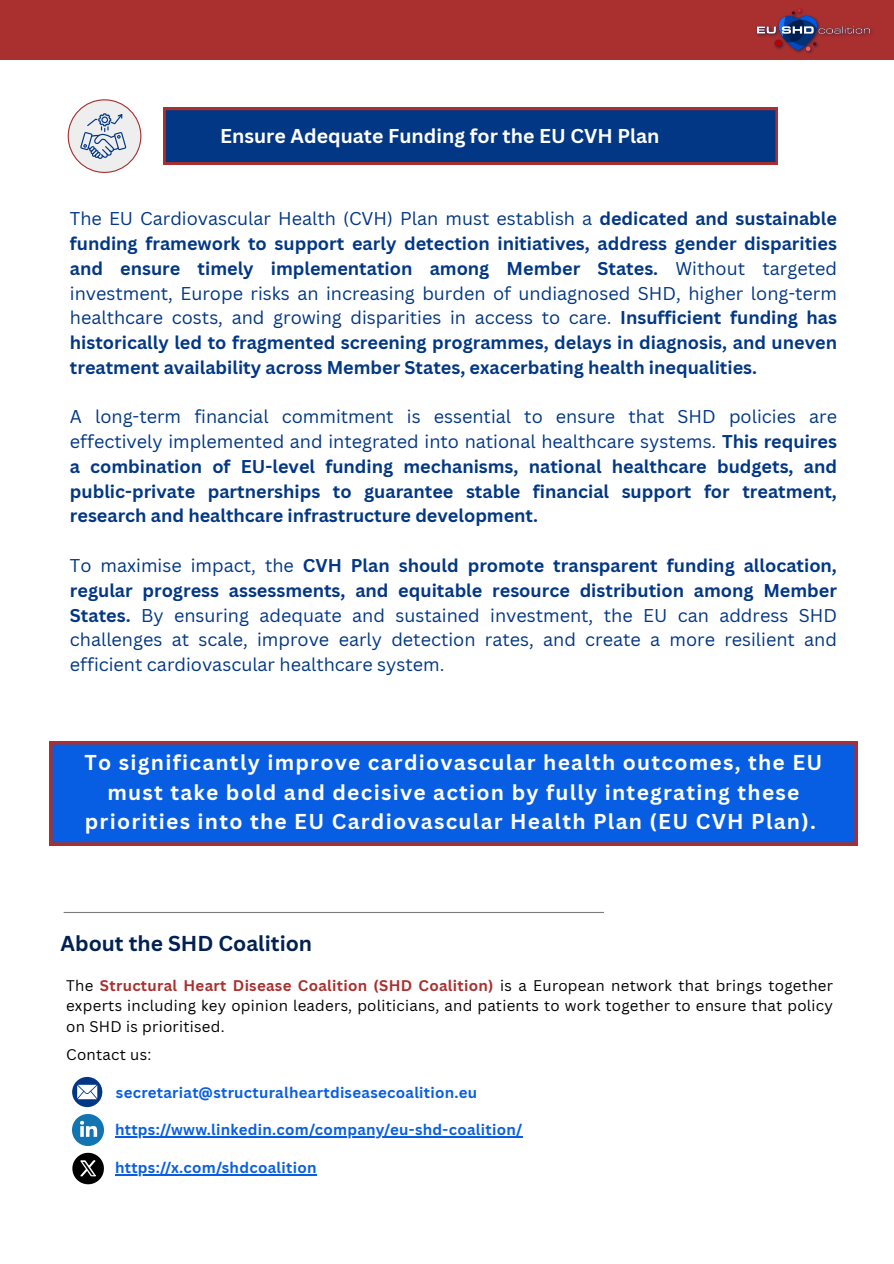
<style>
.page{position:relative;width:894px;height:1264px;background:#fff}
.page>*{position:absolute;margin:0;border:0;box-sizing:border-box;transform-origin:0 0}
.t1{font:700 21px/29.2px "Canva Sans";letter-spacing:.06em;color:#fff;text-align:center}
.t2{font:700 21px "Canva Sans";color:#012053}
.t3{font:700 19.5px "Canva Sans";color:#fff}
.t4{font:700 18px/24.8px "Canva Sans";color:#023785;text-align:justify}
.t5{font:18px/24.8px "Canva Sans";color:#023785;text-align:justify}
.t6{font:15px/20.5px "Canva Sans";letter-spacing:.02em;color:#000;text-align:justify}
.t7{font:700 15px "Canva Sans";letter-spacing:.02em;color:#085ee2}
.s1{font-weight:400}
.s2{font-weight:700}
.s3{font-weight:700;color:#a9302e}
</style>
<div class="page">
<div style="left:0;top:0;width:893px;height:60px;background:#a9302e"></div>
<img style="left:756px;top:8px;width:117px;height:46px">
<svg style="left:163px;top:108px;width:614px;height:56px;background:#0f367d"></svg>
<svg style="left:68px;top:99px;width:73px;height:74px"></svg>
<svg style="left:72px;top:1152px;width:32px;height:32px"></svg>
<img style="left:72px;top:1114px;width:32px;height:31px">
<svg style="left:72px;top:1076px;width:30px;height:31px"></svg>
<hr style="left:115px;top:1136px;width:407px;height:1px;background:#085ee2">
<hr style="left:115px;top:1173px;width:202px;height:2px;background:#085ee2">
<hr style="left:64px;top:911px;width:539px;height:2px;background:#7c7c7c">
<svg style="left:49px;top:741px;width:808px;height:104px;background:#125ad6"></svg>
<p class="t3" style="left:220px;top:122px;width:441px">Ensure Adequate Funding for the EU CVH Plan</p>
<p class="t4" style="left:70px;top:206px;width:768px"><span class="s1">The EU Cardiovascular Health (CVH) Plan must establish a</span> dedicated and sustainable funding framework to support early detection initiatives, address gender disparities and ensure timely implementation among Member States. <span class="s1">Without targeted investment, Europe risks an increasing burden of undiagnosed SHD, higher long-term healthcare costs, and growing disparities in access to care.</span> Insufficient funding has historically led to fragmented screening programmes, delays in diagnosis, and uneven treatment availability across Member States, exacerbating health inequalities.</p>
<h1 class="t4" style="left:70px;top:404px;width:768px"><span class="s1">A long-term financial commitment is essential to ensure that SHD policies are effectively implemented and integrated into national healthcare systems.</span> This requires a combination of EU-level funding mechanisms, national healthcare budgets, and public-private partnerships to guarantee stable financial support for treatment, research and healthcare infrastructure development.</h1>
<h2 class="t5" style="left:70px;top:552px;width:768px">To maximise impact, the <span class="s2">CVH Plan should promote transparent funding allocation, regular progress assessments, and equitable resource distribution among Member States.</span> By ensuring adequate and sustained investment, the EU can address SHD challenges at scale, improve early detection rates, and create a more resilient and efficient cardiovascular healthcare system.</h2>
<p class="t1" style="left:85px;top:747px;width:739px">To significantly improve cardiovascular health outcomes, the EU must take bold and decisive action by fully integrating these priorities into the EU Cardiovascular Health Plan (EU CVH Plan).</p>
<h1 class="t2" style="left:61px;top:929px;width:253px">About the SHD Coalition</h1>
<h2 class="t6" style="left:66px;top:974px;width:768px">The <span class="s3">Structural Heart Disease Coalition (SHD Coalition)</span> is a European network that brings together experts including key opinion leaders, politicians, and patients to work together to ensure that policy on SHD is prioritised.</h2>
<h2 class="t6" style="left:66px;top:1044px;width:87px">Contact us:</h2>
<p class="t7" style="left:116px;top:1081px;width:362px">secretariat@structuralheartdiseasecoalition.eu</p>
<h1 class="t7" style="left:115px;top:1119px;width:409px">https://www.linkedin.com/company/eu-shd-coalition/</h1>
<p class="t7" style="left:115px;top:1156px;width:203px">https://x.com/shdcoalition</p>
</div>
